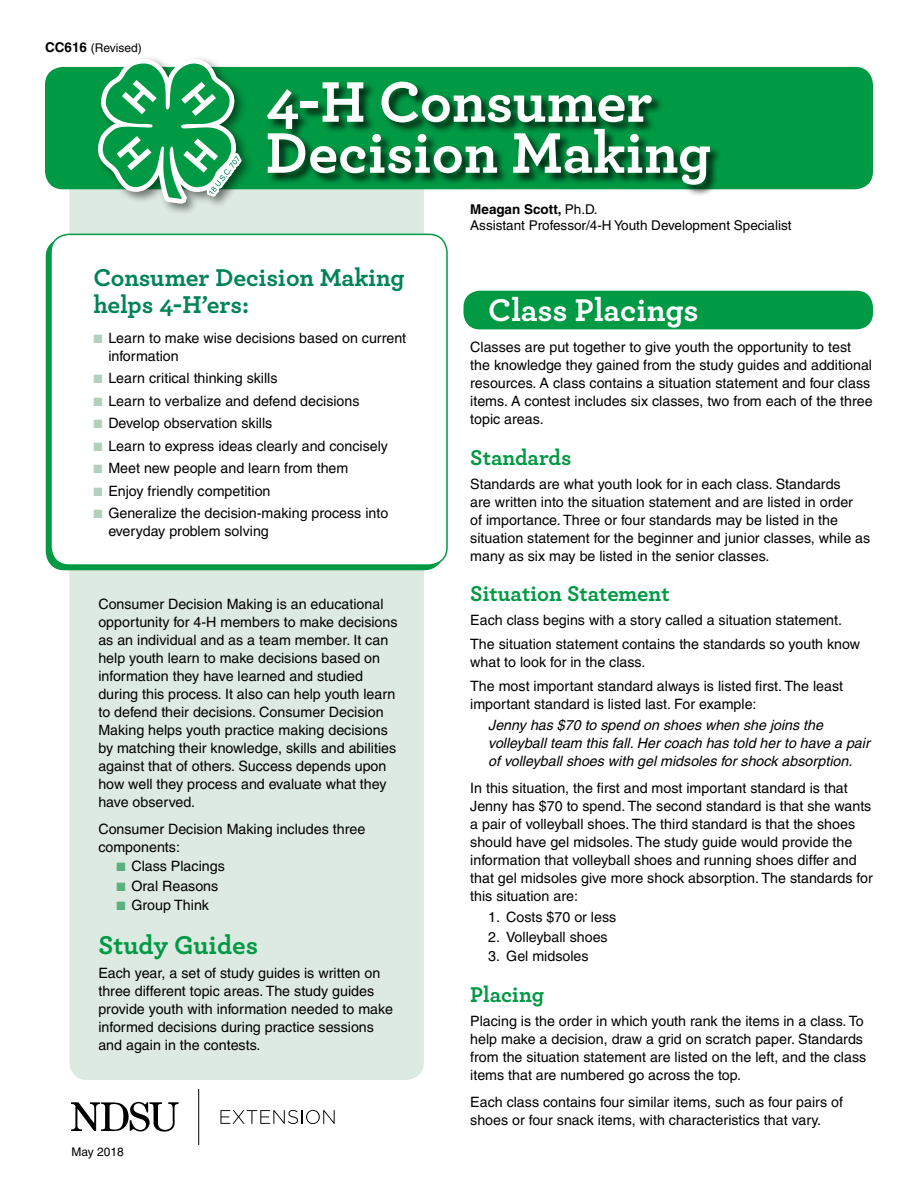
<style>
.page{position:relative;width:918px;height:1188px;background:#fff}
.page>*{position:absolute;margin:0;border:0;box-sizing:border-box;transform-origin:0 0}
.Body_text{font:700 60px/51px "Archer";color:#fff}
.Subhead_1{font:700 33px "Archer";letter-spacing:-.005em;color:#fff}
.Subhead_2{font:700 27px "Archer";color:#094}
.Subhead_1-2{font:700 25.5px/27px "Archer";color:#008457}
.Subhead_2-2{font:700 22.5px "Archer";color:#094}
.Body_text-2{font:14.25px/18px "Helvetica";color:#000}
.Body_text-3{font:italic 14.25px/18px "Helvetica";color:#000}
.Body_text-4{font:13.5px/16.5px "Helvetica";color:#000}
.Body_text-5{font:12px "Helvetica";color:#000}
.s1{font-weight:700;font-size:13.5px}
.s2{font-weight:700}
.s3{color:#b1d1bc}
.s4{color:#5caf7e}
</style>
<div class="page">
<div style="left:464px;top:291px;width:409px;height:38px;background:#094;border-radius:16px"></div>
<div style="left:69px;top:189px;width:355px;height:891px;background:#ddeae1"></div>
<div style="left:51px;top:234px;width:396px;height:331px;background:#fff;border-radius:18px"></div>
<div style="left:50px;top:234px;width:398px;height:332px;border:2px solid #094;border-radius:18px"></div>
<div style="left:45px;top:67px;width:828px;height:122px;background:#094;border-radius:18px"></div>
<div style="left:267px;top:81px;width:455px;height:116px;background:#000;opacity:.75"></div>
<div style="left:95px;top:56px;width:159px;height:160px;background:#000;opacity:.5"></div>
<svg style="left:98px;top:58px;width:144px;height:148px"></svg>
<svg style="left:71px;top:1102px;width:108px;height:30px"></svg>
<hr style="left:198px;top:1089px;width:1px;height:56px;background:#000">
<svg style="left:220px;top:1110px;width:115px;height:14px"></svg>
<p class="Body_text-5" style="left:45px;top:41px;width:98px"><span class="s1">CC616</span> (Revised)</p>
<p class="Body_text" style="left:266px;top:72px;width:447px">4-H Consumer<br>Decision Making</p>
<p class="Body_text-4" style="left:470px;top:201px;width:323px"><span class="s2">Meagan Scott,</span> Ph.D.<br>Assistant Professor/4-H Youth Development Specialist</p>
<p class="Subhead_1-2" style="left:93px;top:262px;width:313px">Consumer Decision Making helps 4-H’ers:</p>
<p class="Body_text-2" style="left:108px;top:329px;width:299px;text-indent:-15px"><span class="s3">■</span> Learn to make wise decisions based on current information</p>
<p class="Body_text-2" style="left:93px;top:369px;width:186px"><span class="s3">■</span> Learn critical thinking skills</p>
<p class="Body_text-2" style="left:93px;top:392px;width:268px"><span class="s3">■</span> Learn to verbalize and defend decisions</p>
<p class="Body_text-2" style="left:93px;top:414px;width:181px"><span class="s3">■</span> Develop observation skills</p>
<p class="Body_text-2" style="left:93px;top:437px;width:296px"><span class="s3">■</span> Learn to express ideas clearly and concisely</p>
<p class="Body_text-2" style="left:93px;top:459px;width:257px"><span class="s3">■</span> Meet new people and learn from them</p>
<p class="Body_text-2" style="left:93px;top:482px;width:179px"><span class="s3">■</span> Enjoy friendly competition</p>
<p class="Body_text-2" style="left:108px;top:504px;width:282px;text-indent:-15px"><span class="s3">■</span> Generalize the decision-making process into everyday problem solving</p>
<p class="Body_text-2" style="left:98px;top:594px;width:301px">Consumer Decision Making is an educational opportunity for 4-H members to make decisions as an individual and as a team member. It can help youth learn to make decisions based on information they have learned and studied during this process. It also can help youth learn to defend their decisions. Consumer Decision Making helps youth practice making decisions by matching their knowledge, skills and abilities against that of others. Success depends upon how well they process and evaluate what they have observed.</p>
<p class="Body_text-2" style="left:98px;top:819px;width:268px">Consumer Decision Making includes three components:</p>
<p class="Body_text-2" style="left:116px;top:857px;width:110px"><span class="s4">■</span> Class Placings</p>
<p class="Body_text-2" style="left:116px;top:876px;width:103px"><span class="s4">■</span> Oral Reasons</p>
<p class="Body_text-2" style="left:116px;top:896px;width:94px"><span class="s4">■</span> Group Think</p>
<p class="Subhead_2" style="left:98px;top:923px;width:161px">Study Guides</p>
<p class="Body_text-2" style="left:98px;top:963px;width:296px">Each year, a set of study guides is written on three different topic areas. The study guides provide youth with information needed to make informed decisions during practice sessions and again in the contests.</p>
<p class="Body_text-5" style="left:71px;top:1144px;width:54px">May 2018</p>
<p class="Subhead_1" style="left:488px;top:284px;width:212px">Class Placings</p>
<p class="Body_text-2" style="left:470px;top:338px;width:404px">Classes are put together to give youth the opportunity to test the knowledge they gained from the study guides and additional resources. A class contains a situation statement and four class items. A contest includes six classes, two from each of the three topic areas.</p>
<p class="Subhead_2-2" style="left:470px;top:440px;width:103px">Standards</p>
<p class="Body_text-2" style="left:470px;top:475px;width:402px">Standards are what youth look for in each class. Standards<br>are written into the situation statement and are listed in order<br>of importance. Three or four standards may be listed in the situation statement for the beginner and junior classes, while as many as six may be listed in the senior classes.</p>
<p class="Subhead_2-2" style="left:470px;top:576px;width:201px">Situation Statement</p>
<p class="Body_text-2" style="left:470px;top:611px;width:373px">Each class begins with a story called a situation statement.</p>
<p class="Body_text-2" style="left:470px;top:635px;width:391px">The situation statement contains the standards so youth know what to look for in the class.</p>
<p class="Body_text-2" style="left:470px;top:677px;width:374px">The most important standard always is listed first. The least important standard is listed last. For example:</p>
<p class="Body_text-3" style="left:488px;top:716px;width:383px">Jenny has $70 to spend on shoes when she joins the volleyball team this fall. Her coach has told her to have a pair of volleyball shoes with gel midsoles for shock absorption.</p>
<p class="Body_text-2" style="left:470px;top:779px;width:404px">In this situation, the first and most important standard is that Jenny has $70 to spend. The second standard is that she wants a pair of volleyball shoes. The third standard is that the shoes should have gel midsoles. The study guide would provide the information that volleyball shoes and running shoes differ and that gel midsoles give more shock absorption. The standards for this situation are:</p>
<p class="Body_text-2" style="left:488px;top:908px;width:130px">1. Costs $70 or less</p>
<p class="Body_text-2" style="left:488px;top:928px;width:121px">2. Volleyball shoes</p>
<p class="Body_text-2" style="left:488px;top:947px;width:102px">3. Gel midsoles</p>
<p class="Subhead_2-2" style="left:470px;top:977px;width:76px">Placing</p>
<p class="Body_text-2" style="left:470px;top:1012px;width:398px">Placing is the order in which youth rank the items in a class. To help make a decision, draw a grid on scratch paper. Standards from the situation statement are listed on the left, and the class items that are numbered go across the top.</p>
<p class="Body_text-2" style="left:470px;top:1093px;width:374px">Each class contains four similar items, such as four pairs of shoes or four snack items, with characteristics that vary.</p>
</div>
